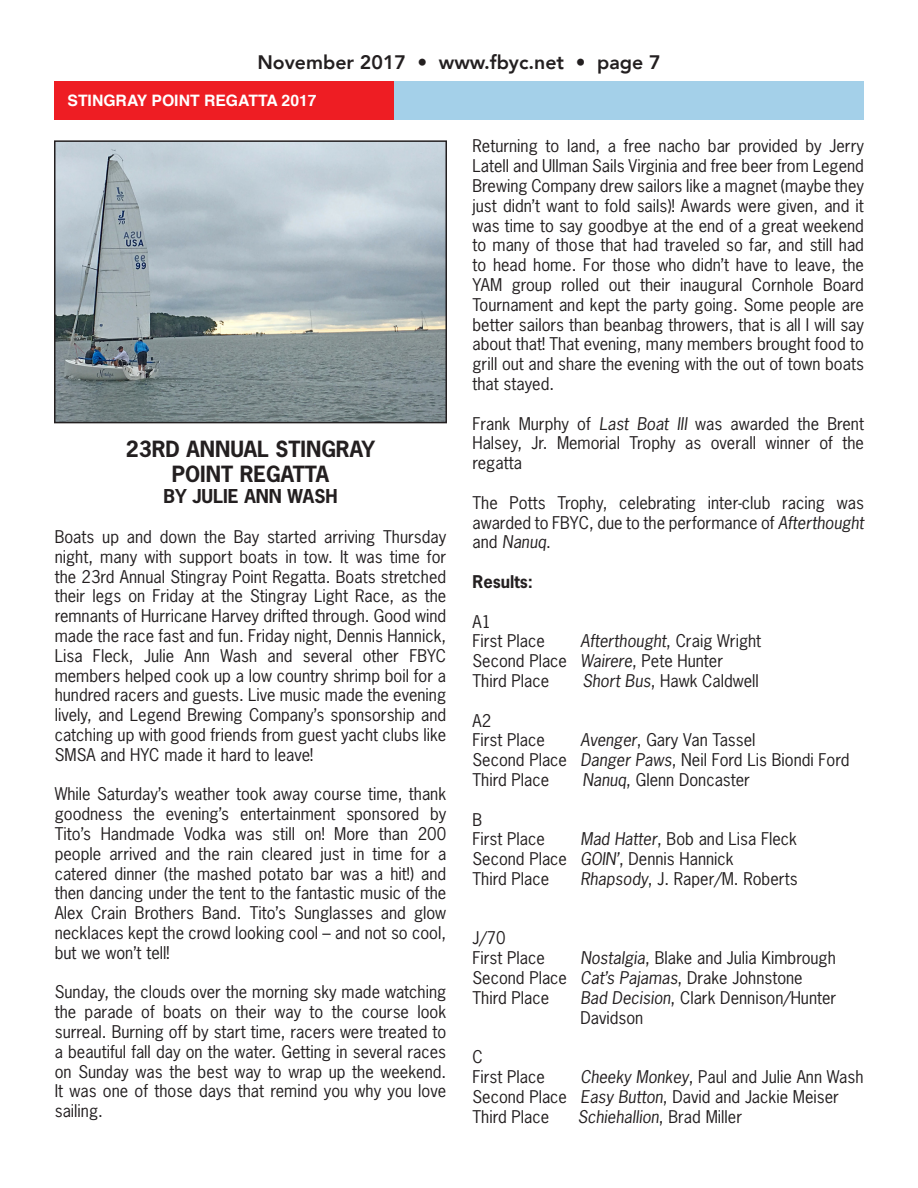
<style>
.page{position:relative;width:918px;height:1188px;background:#fff}
.page>*{position:absolute;margin:0;border:0;box-sizing:border-box;transform-origin:0 0}
.t1{font:700 21px/25.2px "News Gothic Std";color:#231f20;text-align:center}
.t2{font:800 19.5px "Avenir";color:#231f20}
.t3{font:700 18px "News Gothic Std";color:#231f20}
.t4{font:16.5px/19.8px "News Gothic Std";color:#231f20}
.t5{font:italic 16.5px "News Gothic Std";color:#231f20}
.t6{font:700 16.5px "News Gothic Std";color:#231f20}
.t7{font:700 15.75px "Helvetica";color:#fff}
.s1{font-style:italic}
.s2{font-style:normal}
</style>
<div class="page">
<div style="left:393px;top:81px;width:471px;height:39px;background:#a4d0e9"></div>
<div style="left:54px;top:81px;width:339px;height:39px;background:#ee1d23"></div>
<img style="left:57px;top:143px;width:387px;height:277px">
<div style="left:54px;top:140px;width:393px;height:283px;border:2px solid #231f20"></div>
<p class="t2" style="left:257px;top:47px;width:405px">November 2017 • www.fbyc.net • page 7</p>
<p class="t7" style="left:68px;top:88px;width:251px">STINGRAY POINT REGATTA 2017</p>
<p class="t1" style="left:126px;top:436px;width:251px">23RD ANNUAL STINGRAY<br>POINT REGATTA</p>
<p class="t3" style="left:163px;top:485px;width:176px">BY JULIE ANN WASH</p>
<p class="t4" style="left:55px;top:527px;width:393px;text-align:justify">Boats up and down the Bay started arriving Thursday night, many with support boats in tow. It was time for the 23rd Annual Stingray Point Regatta. Boats stretched their legs on Friday at the Stingray Light Race, as the remnants of Hurricane Harvey drifted through. Good wind made the race fast and fun. Friday night, Dennis Hannick, Lisa Fleck, Julie Ann Wash and several other FBYC members helped cook up a low country shrimp boil for a hundred racers and guests. Live music made the evening lively, and Legend Brewing Company’s sponsorship and catching up with good friends from guest yacht clubs like SMSA and HYC made it hard to leave!</p>
<p class="t4" style="left:55px;top:784px;width:393px;text-align:justify">While Saturday’s weather took away course time, thank goodness the evening’s entertainment sponsored by Tito’s Handmade Vodka was still on! More than 200 people arrived and the rain cleared just in time for a catered dinner (the mashed potato bar was a hit!) and then dancing under the tent to the fantastic music of the Alex Crain Brothers Band. Tito’s Sunglasses and glow necklaces kept the crowd looking cool – and not so cool, but we won’t tell!</p>
<p class="t4" style="left:55px;top:982px;width:393px;text-align:justify">Sunday, the clouds over the morning sky made watching the parade of boats on their way to the course look surreal. Burning off by start time, racers were treated to a beautiful fall day on the water. Getting in several races on Sunday was the best way to wrap up the weekend.<br>It was one of those days that remind you why you love sailing.</p>
<p class="t4" style="left:472px;top:136px;width:393px;text-align:justify">Returning to land, a free nacho bar provided by Jerry Latell and Ullman Sails Virginia and free beer from Legend Brewing Company drew sailors like a magnet (maybe they just didn’t want to fold sails)! Awards were given, and it was time to say goodbye at the end of a great weekend to many of those that had traveled so far, and still had to head home. For those who didn’t have to leave, the YAM group rolled out their inaugural Cornhole Board Tournament and kept the party going. Some people are better sailors than beanbag throwers, that is all I will say about that! That evening, many members brought food to grill out and share the evening with the out of town boats that stayed.</p>
<p class="t4" style="left:472px;top:413px;width:393px;text-align:justify">Frank Murphy of <span class="s1">Last Boat III</span> was awarded the Brent Halsey, Jr. Memorial Trophy as overall winner of the regatta</p>
<p class="t4" style="left:472px;top:493px;width:393px;text-align:justify">The Potts Trophy, celebrating inter-club racing was awarded to FBYC, due to the performance of <span class="s1">Afterthought </span>and <span class="s1">Nanuq</span>.</p>
<p class="t6" style="left:472px;top:571px;width:62px">Results:</p>
<p class="t4" style="left:472px;top:611px;width:74px">A1<br>First Place</p>
<p class="t4" style="left:472px;top:631px;width:290px;text-indent:108px"><span class="s1">Afterthought</span>, Craig Wright<br>Second Place <span class="s1">Wairere</span>, Pete Hunter<br>Third Place</p>
<p class="t4" style="left:582px;top:671px;width:178px"><span class="s1">Short Bus</span>, Hawk Caldwell</p>
<p class="t4" style="left:472px;top:710px;width:74px">A2<br>First Place</p>
<p class="t4" style="left:472px;top:730px;width:379px;text-indent:108px"><span class="s1">Avenger</span>, Gary Van Tassel<br>Second Place <span class="s1">Danger Paws</span>, Neil Ford Lis Biondi Ford<br>Third Place</p>
<p class="t4" style="left:582px;top:770px;width:169px"><span class="s1">Nanuq</span>, Glenn Doncaster</p>
<p class="t4" style="left:472px;top:809px;width:74px">B<br>First Place</p>
<p class="t4" style="left:472px;top:829px;width:326px;text-indent:108px"><span class="s1">Mad Hatter</span>, Bob and Lisa Fleck<br>Second Place <span class="s1">GOIN’</span>, Dennis Hannick<br>Third Place</p>
<p class="t4" style="left:580px;top:869px;width:219px"><span class="s1">Rhapsody</span>, J. Raper/M. Roberts</p>
<p class="t4" style="left:472px;top:928px;width:74px">J/70<br>First Place</p>
<p class="t4" style="left:472px;top:948px;width:365px;text-indent:108px"><span class="s1">Nostalgia</span>, Blake and Julia Kimbrough<br>Second Place <span class="s1">Cat’s Pajamas</span>, Drake Johnstone<br>Third Place</p>
<p class="t4" style="left:580px;top:988px;width:257px"><span class="s1">Bad Decision</span>, Clark Dennison/Hunter<br>Davidson</p>
<p class="t4" style="left:472px;top:1047px;width:74px">C<br>First Place</p>
<p class="t4" style="left:472px;top:1067px;width:393px;text-indent:108px"><span class="s1">Cheeky Monkey</span>, Paul and Julie Ann Wash<br>Second Place <span class="s1">Easy Button</span>, David and Jackie Meiser<br>Third Place</p>
<p class="t5" style="left:578px;top:1106px;width:166px">Schiehallion<span class="s2">, Brad Miller</span></p>
</div>
